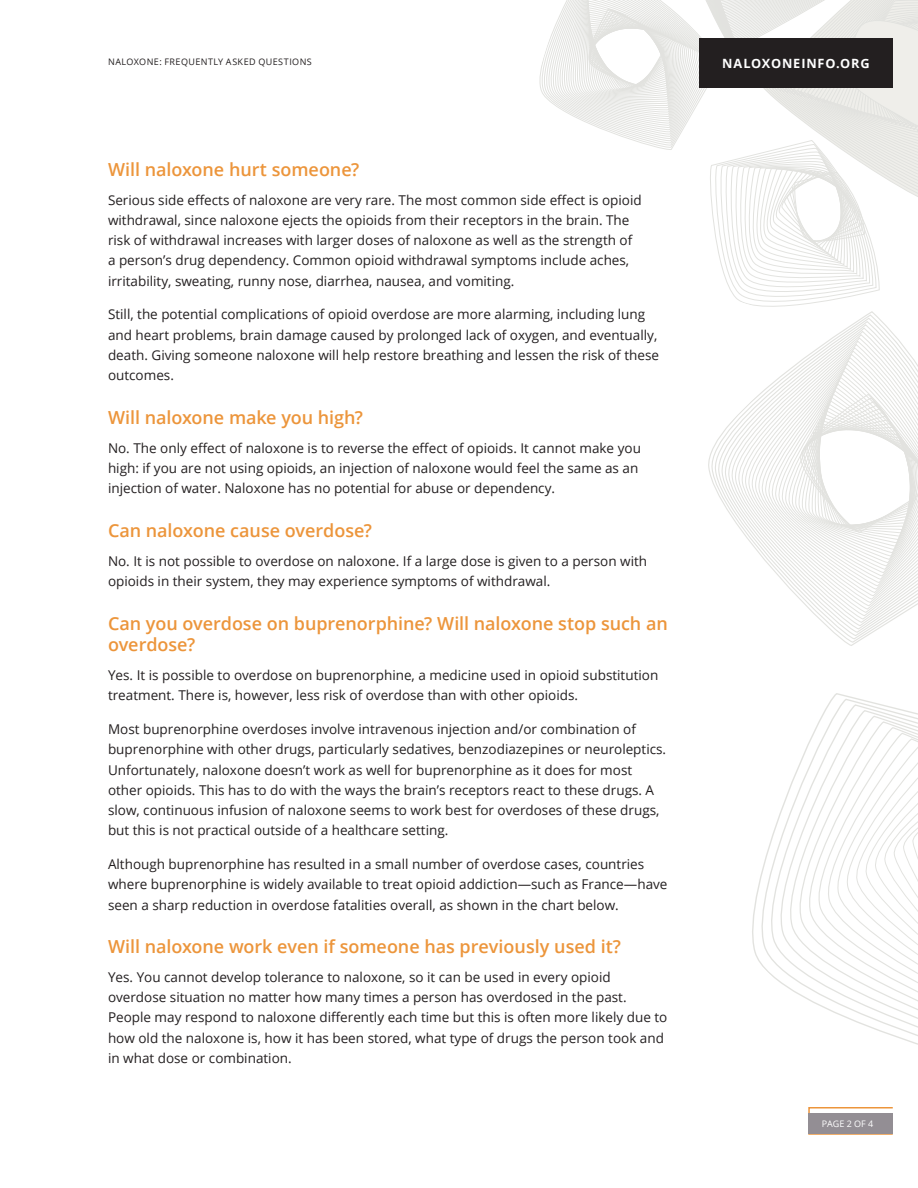
<style>
.page{position:relative;width:918px;height:1188px;background:#fff}
.page>*{position:absolute;margin:0;border:0;box-sizing:border-box;transform-origin:0 0}
.t1{font:600 18px/21.6px "Open Sans";letter-spacing:-.005em;color:#ec953b}
.t2{font:13.5px/20.2px "Open Sans";color:#231f20}
.t3{font:700 12.75px "Open Sans";letter-spacing:.065em;color:#fff}
.t4{font:9px "Open Sans";letter-spacing:.05em;color:#231f20}
.t5{font:9px "Open Sans";color:#fff}
</style>
<div class="page">
<svg style="left:539px;top:0;width:379px;height:1045px"></svg>
<div style="left:699px;top:38px;width:194px;height:49px;background:#231f20"></div>
<div style="left:808px;top:1107px;width:86px;height:28px;border:2px solid #ec953b"></div>
<div style="left:808px;top:1113px;width:85px;height:21px;background:#938e94"></div>
<p class="t4" style="left:108px;top:56px;width:205px">Naloxon e: Frequently Asked Questi ons</p>
<h1 class="t1" style="left:108px;top:158px;width:253px">Will naloxone hurt someone?</h1>
<p class="t2" style="left:108px;top:189px;width:535px">Serious side effects of naloxone are very rare. The most common side effect is opioid withdrawal, since naloxone ejects the opioids from their receptors in the brain. The risk of withdrawal increases with larger doses of naloxone as well as the strength of a person’s drug dependency. Common opioid withdrawal symptoms include aches, irritability, sweating, runny nose, diarrhea, nausea, and vomiting.</p>
<p class="t2" style="left:108px;top:304px;width:553px">Still, the potential complications of opioid overdose are more alarming, including lung and heart problems, brain damage caused by prolonged lack of oxygen, and eventually, death. Giving someone naloxone will help restore breathing and lessen the risk of these outcomes.</p>
<h1 class="t1" style="left:108px;top:406px;width:257px">Will naloxone make you high?</h1>
<p class="t2" style="left:108px;top:437px;width:534px">No. The only effect of naloxone is to reverse the effect of opioids. It cannot make you high: if you are not using opioids, an injection of naloxone would feel the same as an injection of water. Naloxone has no potential for abuse or dependency.</p>
<h1 class="t1" style="left:108px;top:519px;width:266px">Can naloxone cause overdose?</h1>
<p class="t2" style="left:108px;top:550px;width:541px">No. It is not possible to overdose on naloxone. If a large dose is given to a person with opioids in their system, they may experience symptoms of withdrawal.</p>
<h1 class="t1" style="left:108px;top:612px;width:561px">Can you overdose on buprenorphine? Will naloxone stop such an overdose?</h1>
<p class="t2" style="left:108px;top:665px;width:552px">Yes. It is possible to overdose on buprenorphine, a medicine used in opioid substitution treatment. There is, however, less risk of overdose than with other opioids.</p>
<p class="t2" style="left:108px;top:719px;width:560px">Most buprenorphine overdoses involve intravenous injection and/or combination of buprenorphine with other drugs, particularly sedatives, benzodiazepines or neuroleptics.<br>U nfortunately, naloxone doesn’t work as well for buprenorphine as it does for most other opioids. This has to do with the ways the brain’s receptors react to these drugs. A slow, continuous infusion of naloxone seems to work best for overdoses of these drugs, but this is not practical outside of a healthcare setting.</p>
<p class="t2" style="left:108px;top:854px;width:561px">Although buprenorphine has resulted in a small number of overdose cases, countries where buprenorphine is widely available to treat opioid addiction—such as France—have seen a sharp reduction in overdose fatalities overall, as shown in the chart below.</p>
<h1 class="t1" style="left:108px;top:935px;width:515px">Will naloxone work even if someone has previously used it?</h1>
<p class="t2" style="left:108px;top:967px;width:561px">Yes. You cannot develop tolerance to naloxone, so it can be used in every opioid overdose situation no matter how many times a person has overdosed in the past.<br>People may respond to naloxone differently each time but this is often more likely due to how old the naloxone is, how it has been stored, what type of drugs the person took and in what dose or combination.</p>
<p class="t3" style="left:722px;top:54px;width:149px">NALOXON EIN FO.ORG</p>
<p class="t5" style="left:822px;top:1118px;width:53px">Page 2 of 4</p>
</div>
